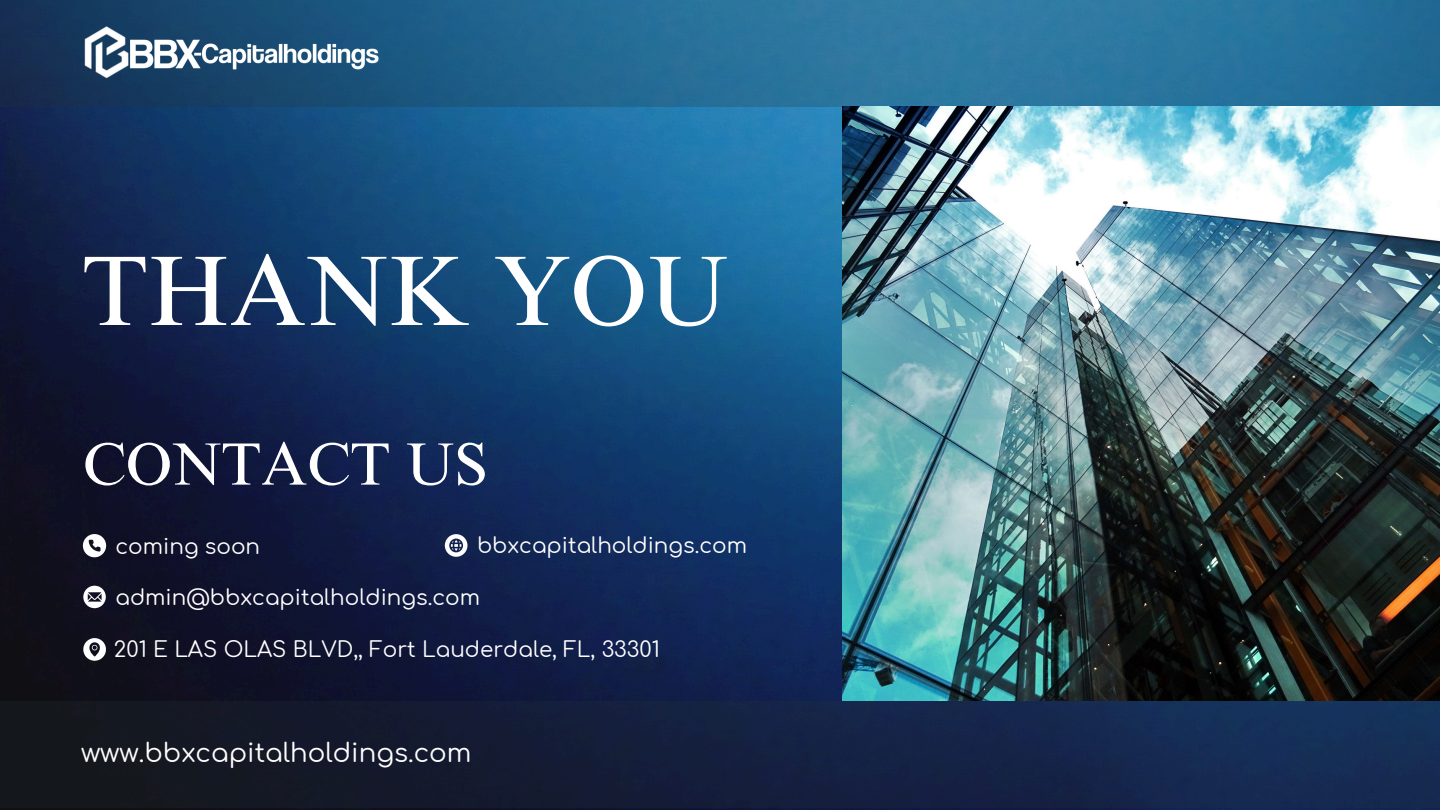
<style>
.page{position:relative;width:1440px;height:810px;background:#fff}
.page>*{position:absolute;margin:0;border:0;box-sizing:border-box;transform-origin:0 0}
.t1{font:99.1px "Times NRMT Pro";color:#fff}
.t2{font:59.8px "Times NRMT Pro";color:#fff}
.t3{font:26.1px "Comfortaa";color:#fff}
.t4{font:21.5px "Comfortaa";color:#fff}
</style>
<div class="page">
<img style="left:0;top:106px;width:1440px;height:704px">
<svg style="left:0;top:0;width:1440px;height:106px;background:#246790"></svg>
<div style="left:0;top:701px;width:1440px;height:106px;background:linear-gradient(to right,#14141b,#162e5c)"></div>
<svg style="left:83px;top:534px;width:23px;height:23px"></svg>
<svg style="left:83px;top:586px;width:23px;height:22px"></svg>
<svg style="left:83px;top:638px;width:23px;height:23px"></svg>
<svg style="left:445px;top:534px;width:22px;height:23px"></svg>
<img style="left:843px;top:106px;width:597px;height:595px">
<img style="left:81px;top:24px;width:300px;height:57px">
<p class="t1" style="left:82px;top:254px;width:648px">THANK YOU</p>
<p class="t2" style="left:83px;top:442px;width:406px">CONTACT US</p>
<p class="t4" style="left:477px;top:534px;width:272px">bbxcapitalholdings.com</p>
<p class="t4" style="left:115px;top:535px;width:146px">coming soon</p>
<p class="t4" style="left:115px;top:586px;width:366px">admin@bbxcapitalholdings.com</p>
<p class="t4" style="left:114px;top:638px;width:547px">201 E LAS OLAS BLVD,, Fort Lauderdale, FL, 33301</p>
<h2 class="t3" style="left:81px;top:739px;width:392px">www.bbxcapitalholdings.com</h2>
</div>
